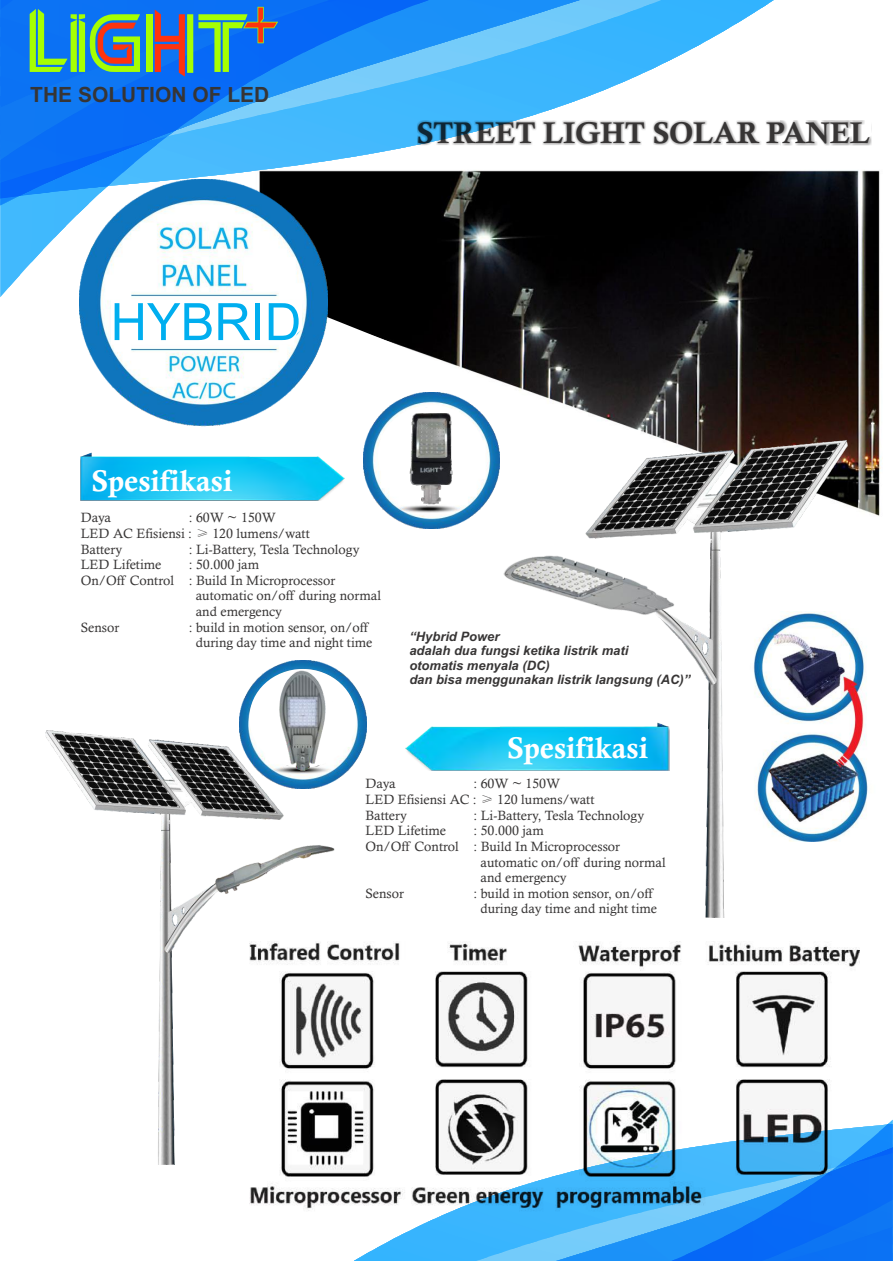
<style>
.page{position:relative;width:893px;height:1261px;background:#fff}
.page>*{position:absolute;margin:0;border:0;box-sizing:border-box;transform-origin:0 0}
.t1{font:51.6px "Arial";color:#00aeef}
.t2{font:30px "Calis MT Bol";color:#fff}
.t3{font:30px "Calis MT Bol";color:#373535}
.t4{font:700 21px "Arial";color:#373535}
.t5{font:13.5px/15.9px "Calisto";color:#373535}
.t6{font:italic 700 12.9px/14.4px "Arial";color:#373535}
.s1{font-size:15px}
.s2{font-family:"Adobe Song Std";font-weight:300}
</style>
<div class="page">
<img style="left:252px;top:170px;width:629px;height:346px">
<img style="left:80px;top:449px;width:266px;height:51px">
<img style="left:253px;top:660px;width:100px;height:24px">
<img style="left:364px;top:393px;width:78px;height:136px">
<img style="left:249px;top:941px;width:610px;height:270px">
<div style="left:417px;top:120px;width:454px;height:26px;background:#373535;opacity:.49"></div>
<img style="left:414px;top:726px;width:28px;height:44px">
<svg style="left:352px;top:1119px;width:541px;height:142px"></svg>
<img style="left:80px;top:345px;width:248px;height:134px">
<div style="left:378px;top:405px;width:107px;height:100px;background:#fff;border-radius:50%"></div>
<img style="left:403px;top:408px;width:39px;height:98px">
<img style="left:273px;top:669px;width:62px;height:15px">
<img style="left:45px;top:684px;width:369px;height:480px">
<img style="left:442px;top:390px;width:415px;height:527px">
<img style="left:737px;top:612px;width:131px;height:230px">
<svg style="left:0;top:0;width:776px;height:345px"></svg>
<h3 class="t4" style="left:30px;top:86px;width:241px">THE SOLUTION OF LED</h3>
<h2 class="t3" style="left:417px;top:121px;width:455px">STREET LIGHT SOLAR PANEL</h2>
<h1 class="t1" style="left:111px;top:302px;width:192px">HYBRID</h1>
<h2 class="t2" style="left:91px;top:469px;width:143px">Spesifikasi</h2>
<p class="t5" style="left:81px;top:510px;width:230px;text-indent:108px">: 60W <span class="s1">~</span> 150W<br>LED AC Efisiensi : <span class="s2">≥</span> 120 lumens/watt<br>Battery</p>
<p class="t5" style="left:81px;top:510px;width:32px">Daya</p>
<p class="t5" style="left:189px;top:542px;width:172px">: Li-Battery, Tesla Technology</p>
<p class="t5" style="left:81px;top:558px;width:82px">LED Lifetime</p>
<p class="t5" style="left:189px;top:558px;width:72px">: 50.000 jam</p>
<p class="t5" style="left:81px;top:573px;width:256px">On/Off Control : Build In Microprocessor</p>
<p class="t5" style="left:196px;top:589px;width:187px">automatic on/off during normal</p>
<p class="t5" style="left:196px;top:605px;width:88px">and emergency</p>
<p class="t5" style="left:81px;top:620px;width:40px">Sensor</p>
<p class="t5" style="left:189px;top:620px;width:185px;text-align:center">: build in motion sensor, on/off during day time and night time</p>
<p class="t6" style="left:409px;top:630px;width:282px">“Hybrid Power<br>adalah dua fungsi ketika listrik mati<br>otomatis menyala (DC)<br>dan bisa menggunakan listrik langsung (AC)”</p>
<h2 class="t2" style="left:507px;top:736px;width:142px">Spesifikasi</h2>
<p class="t5" style="left:365px;top:776px;width:230px;text-indent:108px">: 60W <span class="s1">~</span> 150W<br>LED Efisiensi AC : <span class="s2">≥</span> 120 lumens/watt<br>Battery</p>
<p class="t5" style="left:365px;top:776px;width:32px">Daya</p>
<p class="t5" style="left:473px;top:808px;width:172px">: Li-Battery, Tesla Technology</p>
<p class="t5" style="left:365px;top:824px;width:82px">LED Lifetime</p>
<p class="t5" style="left:473px;top:824px;width:72px">: 50.000 jam</p>
<p class="t5" style="left:365px;top:839px;width:256px">On/Off Control : Build In Microprocessor</p>
<p class="t5" style="left:480px;top:855px;width:187px">automatic on/off during normal</p>
<p class="t5" style="left:480px;top:871px;width:88px">and emergency</p>
<p class="t5" style="left:365px;top:886px;width:40px">Sensor</p>
<p class="t5" style="left:473px;top:886px;width:185px;text-align:center">: build in motion sensor, on/off during day time and night time</p>
</div>
